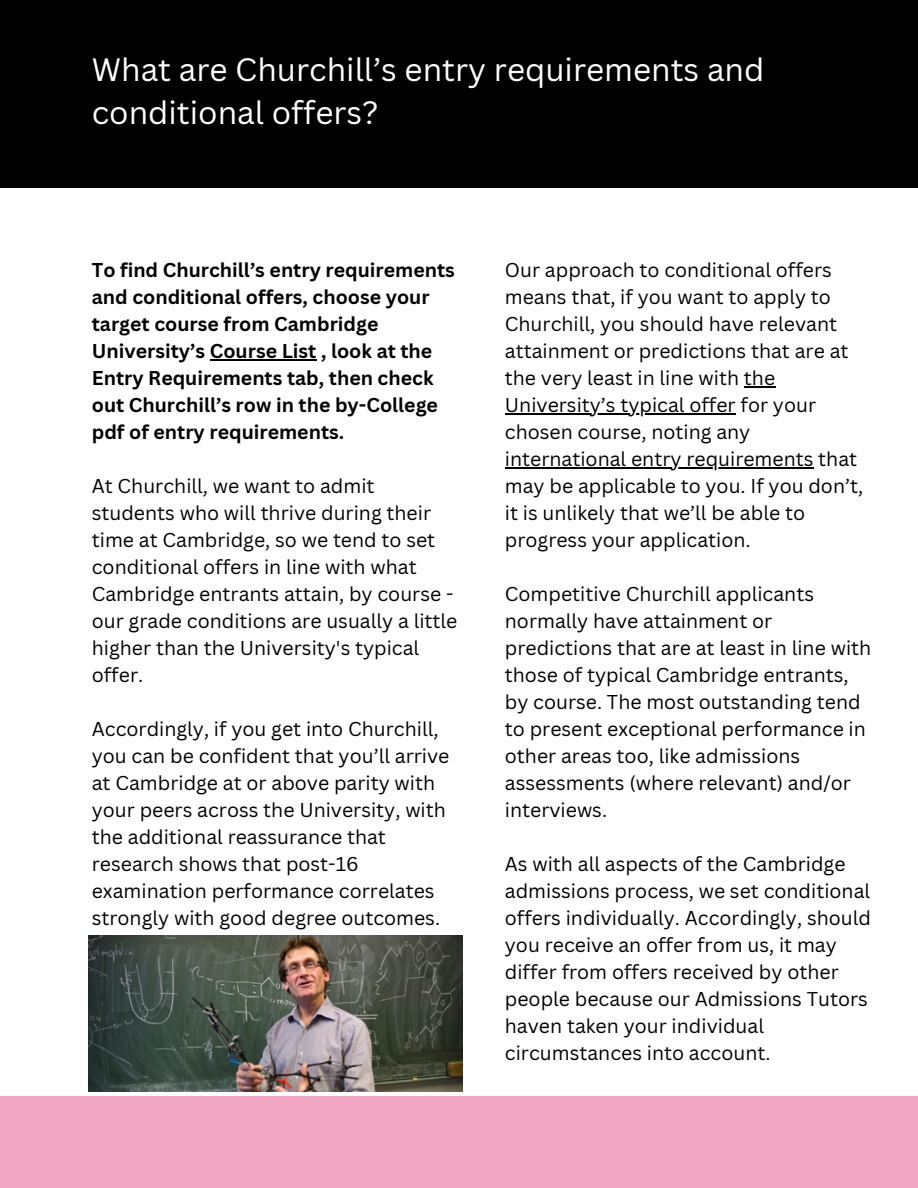
<style>
.page{position:relative;width:918px;height:1188px;background:#fff}
.page>*{position:absolute;margin:0;border:0;box-sizing:border-box;transform-origin:0 0}
.t1{font:31.5px/43.8px "Canva Sans";color:#fff}
.t2{font:19.5px/27px "Canva Sans";color:#000}
.t3{font:700 19.5px/27px "Canva Sans";color:#000}
</style>
<div class="page">
<div style="left:0;top:1096px;width:918px;height:92px;background:#f1a7c3"></div>
<div style="left:0;top:0;width:918px;height:187px;background:#000"></div>
<img style="left:89px;top:936px;width:373px;height:155px">
<hr style="left:210px;top:359px;width:106px;height:1px;background:#000">
<hr style="left:744px;top:386px;width:31px;height:1px;background:#000">
<hr style="left:505px;top:413px;width:231px;height:1px;background:#000">
<hr style="left:505px;top:467px;width:309px;height:1px;background:#000">
<h1 class="t1" style="left:92px;top:47px;width:674px">What are Churchill’s entry requirements and conditional offers?</h1>
<p class="t3" style="left:92px;top:257px;width:365px">To find Churchill’s entry requirements and conditional offers, choose your target course from Cambridge University’s Course List , look at the Entry Requirements tab, then check out Churchill’s row in the by-College pdf of entry requirements.</p>
<p class="t2" style="left:92px;top:472px;width:367px">At Churchill, we want to admit students who will thrive during their time at Cambridge, so we tend to set conditional offers in line with what<br>Cambridge entrants attain, by course - our grade conditions are usually a little higher than the University's typical offer.</p>
<p class="t2" style="left:92px;top:715px;width:359px">Accordingly, if you get into Churchill, you can be confident that you’ll arrive at Cambridge at or above parity with your peers across the University, with the additional reassurance that research shows that post-16 examination performance correlates strongly with good degree outcomes.</p>
<p class="t2" style="left:505px;top:256px;width:360px">Our approach to conditional offers means that, if you want to apply to Churchill, you should have relevant attainment or predictions that are at the very least in line with the University’s typical offer for your chosen course, noting any international entry requirements that may be applicable to you. If you don’t, it is unlikely that we’ll be able to progress your application.</p>
<p class="t2" style="left:505px;top:580px;width:368px">Competitive Churchill applicants normally have attainment or predictions that are at least in line with those of typical Cambridge entrants, by course. The most outstanding tend to present exceptional performance in other areas too, like admissions assessments (where relevant) and/or interviews.</p>
<p class="t2" style="left:505px;top:850px;width:368px">As with all aspects of the Cambridge admissions process, we set conditional offers individually. Accordingly, should you receive an offer from us, it may differ from offers received by other people because our Admissions Tutors haven taken your individual circumstances into account.</p>
</div>
